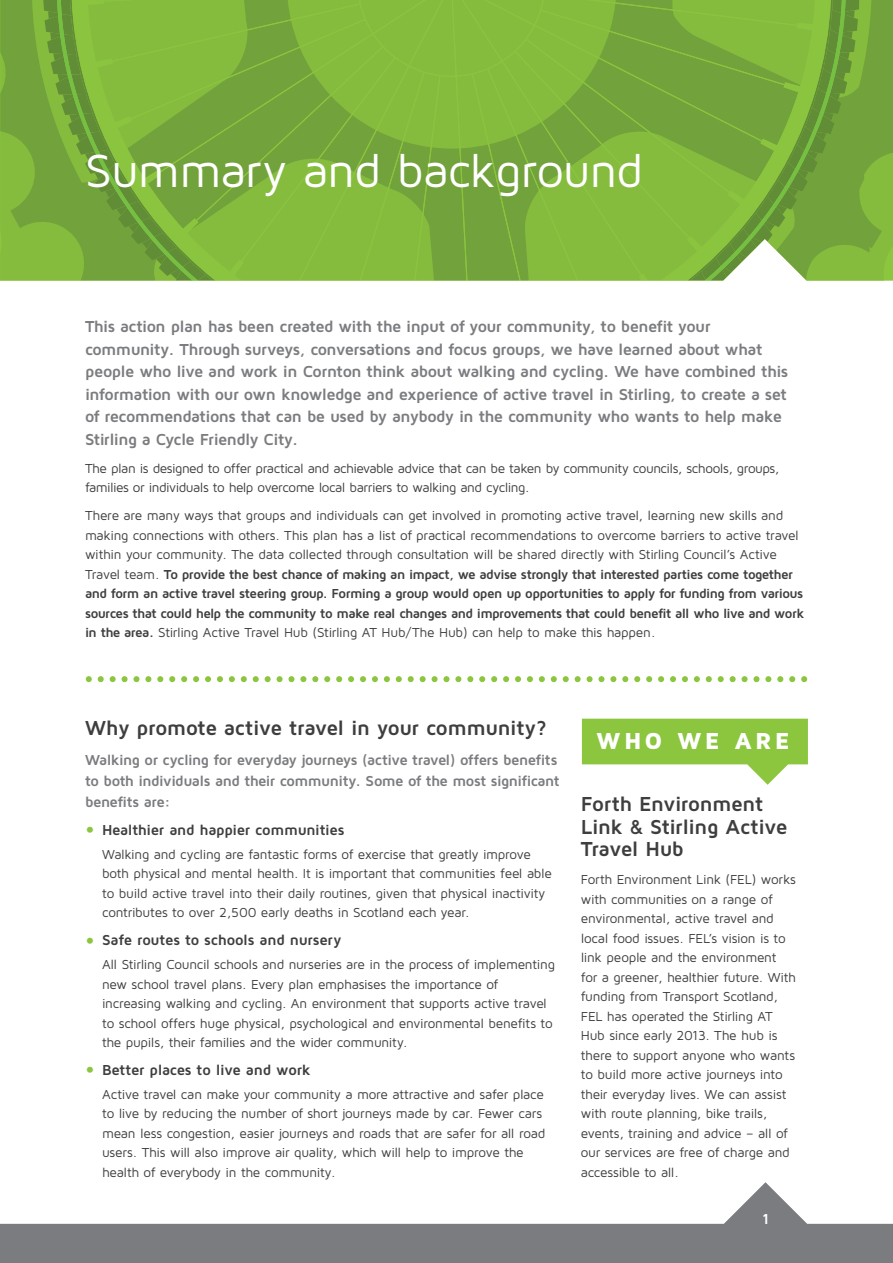
<style>
.page{position:relative;width:893px;height:1263px;background:#fff}
.page>*{position:absolute;margin:0;border:0;box-sizing:border-box;transform-origin:0 0}
.t1{font:48px "Maven Pro";letter-spacing:-.02em;color:#fff}
.t2{font:900 24px "Maven Pro";letter-spacing:.14em;color:#fff}
.t3{font:700 21px/22.5px "Maven Pro";letter-spacing:-.02em;color:#3e3e3f}
.t4{font:700 16.5px/22.5px "Maven Pro";letter-spacing:-.035em;color:#7a7c7f}
.t5{font:700 15px/21px "Maven Pro";letter-spacing:-.035em;color:#7a7c7f}
.t6{font:700 15px "Maven Pro";letter-spacing:-.02em;color:#3e3e3f}
.t7{font:700 15px "Maven Pro";color:#fff}
.t8{font:13.5px/19.5px "Maven Pro";letter-spacing:-.02em;color:#3e3e3f}
.s1{font-weight:700}
.s2{font-size:22.5px;color:#8bc63e}
</style>
<div class="page">
<svg style="left:582px;top:719px;width:226px;height:66px"></svg>
<svg style="left:1px;top:0;width:892px;height:281px;background:#7aad3c"></svg>
<svg style="left:43px;top:0;width:816px;height:281px;background:#76a73b"></svg>
<svg style="left:57px;top:0;width:788px;height:281px;background:#7db13e"></svg>
<img style="left:0;top:0;width:1px;height:281px">
<svg style="left:86px;top:676px;width:721px;height:6px"></svg>
<svg style="left:0;top:1182px;width:893px;height:81px;fill:#7a7c7f"></svg>
<h1 class="t1" style="left:85px;top:141px;width:559px">Summary and background</h1>
<p class="t4" style="left:85px;top:315px;width:705px">This action plan has been created with the input of your community, to benefit your community. Through surveys, conversations and focus groups, we have learned about what people who live and work in Cornton think about walking and cycling. We have combined this information with our own knowledge and experience of active travel in Stirling, to create a set of recommendations that can be used by anybody in the community who wants to help make Stirling a Cycle Friendly City.</p>
<p class="t8" style="left:85px;top:458px;width:696px">The plan is designed to offer practical and achievable advice that can be taken by community councils, schools, groups, families or individuals to help overcome local barriers to walking and cycling.</p>
<p class="t8" style="left:85px;top:505px;width:721px">There are many ways that groups and individuals can get involved in promoting active travel, learning new skills and making connections with others. This plan has a list of practical recommendations to overcome barriers to active travel within your community. The data collected through consultation will be shared directly with Stirling Council’s Active Travel team. <span class="s1">To provide the best chance of making an impact, we advise strongly that interested parties come together and form an active travel steering group. Forming a group would open up opportunities to apply for funding from various sources that could help the community to make real changes and improvements that could benefit all who live and work in the area.</span> Stirling Active Travel Hub (Stirling AT Hub/The Hub) can help to make this happen.</p>
<h3 class="t3" style="left:85px;top:716px;width:463px">Why promote active travel in your community?</h3>
<p class="t5" style="left:85px;top:749px;width:476px">Walking or cycling for everyday journeys (active travel) offers benefits to both individuals and their community. Some of the most significant benefits are:</p>
<p class="t6" style="left:85px;top:820px;width:261px"><span class="s2">•</span> Healthier and happier communities</p>
<p class="t8" style="left:102px;top:844px;width:451px">Walking and cycling are fantastic forms of exercise that greatly improve both physical and mental health. It is important that communities feel able to build active travel into their daily routines, given that physical inactivity contributes to over 2,500 early deaths in Scotland each year.</p>
<p class="t6" style="left:85px;top:931px;width:258px"><span class="s2">•</span> Safe routes to schools and nursery</p>
<p class="t8" style="left:102px;top:954px;width:454px">All Stirling Council schools and nurseries are in the process of implementing new school travel plans. Every plan emphasises the importance of increasing walking and cycling. An environment that supports active travel to school offers huge physical, psychological and environmental benefits to the pupils, their families and the wider community.</p>
<p class="t6" style="left:85px;top:1060px;width:227px"><span class="s2">•</span> Better places to live and work</p>
<p class="t8" style="left:102px;top:1084px;width:445px">Active travel can make your community a more attractive and safer place to live by reducing the number of short journeys made by car. Fewer cars mean less congestion, easier journeys and roads that are safer for all road users. This will also improve air quality, which will help to improve the health of everybody in the community.</p>
<h2 class="t2" style="left:596px;top:725px;width:195px">WHO WE ARE</h2>
<h3 class="t3" style="left:581px;top:792px;width:208px">Forth Environment<br>Link &amp; Stirling Active<br>Travel Hub</h3>
<p class="t8" style="left:581px;top:869px;width:217px">Forth Environment Link (FEL) works with communities on a range of environmental, active travel and local food issues. FEL’s vision is to link people and the environment for a greener, healthier future. With funding from Transport Scotland,<br>FEL has operated the Stirling AT<br>Hub since early 2013. The hub is there to support anyone who wants to build more active journeys into their everyday lives. We can assist with route planning, bike trails, events, training and advice – all of our services are free of charge and accessible to all.</p>
<p class="t7" style="left:762px;top:1209px;width:9px">1</p>
</div>
